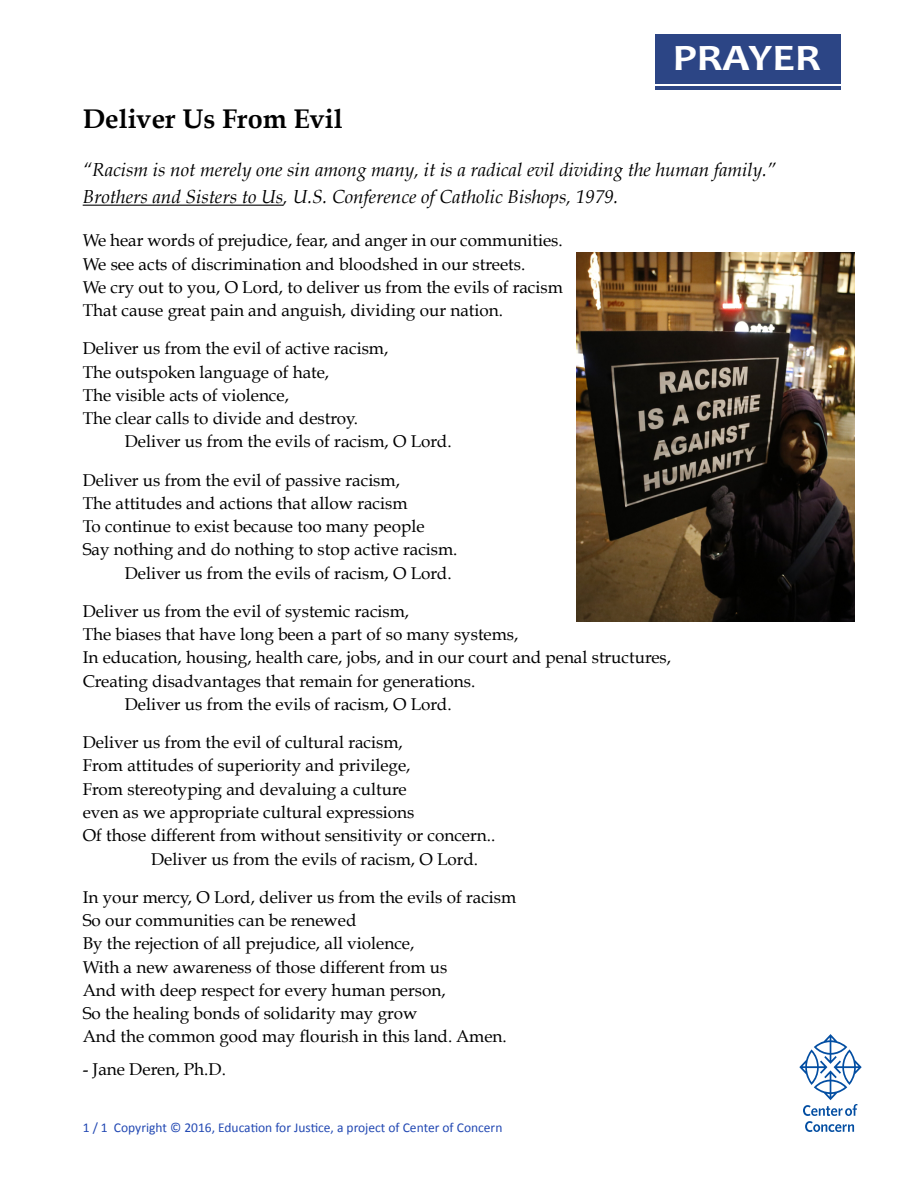
<style>
.page{position:relative;width:918px;height:1188px;background:#fff}
.page>*{position:absolute;margin:0;border:0;box-sizing:border-box;transform-origin:0 0}
.t1{font:700 37.5px "Candara";color:#fff;scale:1.15 1}
.t2{font:700 27px "Book Antiqua";color:#000}
.t3{font:italic 18.9px/27px "Book Antiqua";color:#000}
.t4{font:17.1px/23.2px "Book Antiqua";color:#000}
.t5{font:13.5px "Calibri";color:#2349b3}
</style>
<div class="page">
<svg style="left:799px;top:1034px;width:63px;height:98px"></svg>
<div style="left:655px;top:35px;width:185px;height:49px;background:#2c4585"></div>
<hr style="left:655px;top:87px;width:185px;height:3px;background:#2c4585">
<img style="left:576px;top:252px;width:278px;height:369px">
<hr style="left:83px;top:205px;width:200px;height:1px;background:#000">
<h1 class="t1" style="left:673px;top:34px;width:130px">PRAYER</h1>
<h2 class="t2" style="left:83px;top:103px;width:262px">Deliver Us From Evil</h2>
<p class="t3" style="left:83px;top:156px;width:695px">“Racism is not merely one sin among many, it is a radical evil dividing the human family.”<br>Brothers and Sisters to Us, U.S. Conference of Catholic Bishops, 1979.</p>
<p class="t4" style="left:83px;top:229px;width:482px">We hear words of prejudice, fear, and anger in our communities.<br>We see acts of discrimination and bloodshed in our streets.<br>We cry out to you, O Lord, to deliver us from the evils of racism That cause great pain and anguish, dividing our nation.</p>
<p class="t4" style="left:83px;top:337px;width:307px">Deliver us from the evil of active racism, The outspoken language of hate,<br>The visible acts of violence,<br>The clear calls to divide and destroy.</p>
<p class="t4" style="left:125px;top:430px;width:329px">Deliver us from the evils of racism, O Lord.</p>
<p class="t4" style="left:83px;top:468px;width:319px">Deliver us from the evil of passive racism,</p>
<p class="t4" style="left:83px;top:492px;width:326px">The attitudes and actions that allow racism</p>
<p class="t4" style="left:83px;top:515px;width:343px">To continue to exist because too many people</p>
<p class="t4" style="left:83px;top:538px;width:376px">Say nothing and do nothing to stop active racism.</p>
<p class="t4" style="left:125px;top:561px;width:329px">Deliver us from the evils of racism, O Lord.</p>
<p class="t4" style="left:83px;top:600px;width:328px">Deliver us from the evil of systemic racism,</p>
<p class="t4" style="left:83px;top:623px;width:437px">The biases that have long been a part of so many systems,</p>
<p class="t4" style="left:83px;top:646px;width:590px">In education, housing, health care, jobs, and in our court and penal structures,</p>
<p class="t4" style="left:83px;top:669px;width:394px">Creating disadvantages that remain for generations.</p>
<p class="t4" style="left:125px;top:693px;width:329px">Deliver us from the evils of racism, O Lord.</p>
<p class="t4" style="left:83px;top:731px;width:322px">Deliver us from the evil of cultural racism,</p>
<p class="t4" style="left:83px;top:754px;width:329px">From attitudes of superiority and privilege,</p>
<p class="t4" style="left:83px;top:777px;width:326px">From stereotyping and devaluing a culture</p>
<p class="t4" style="left:83px;top:801px;width:333px">even as we appropriate cultural expressions</p>
<p class="t4" style="left:83px;top:824px;width:414px">Of those different from without sensitivity or concern..</p>
<p class="t4" style="left:151px;top:847px;width:329px">Deliver us from the evils of racism, O Lord.</p>
<p class="t4" style="left:83px;top:885px;width:435px">In your mercy, O Lord, deliver us from the evils of racism So our communities can be renewed<br>By the rejection of all prejudice, all violence,<br>With a new awareness of those different from us<br>And with deep respect for every human person,<br>So the healing bonds of solidarity may grow<br>And the common good may flourish in this land. Amen.</p>
<p class="t4" style="left:83px;top:1057px;width:145px">- Jane Deren, Ph.D.</p>
<p class="t5" style="left:83px;top:1119px;width:421px">1 / 1 Copyright © 2016, Education for Justice, a project of Center of Concern</p>
</div>
